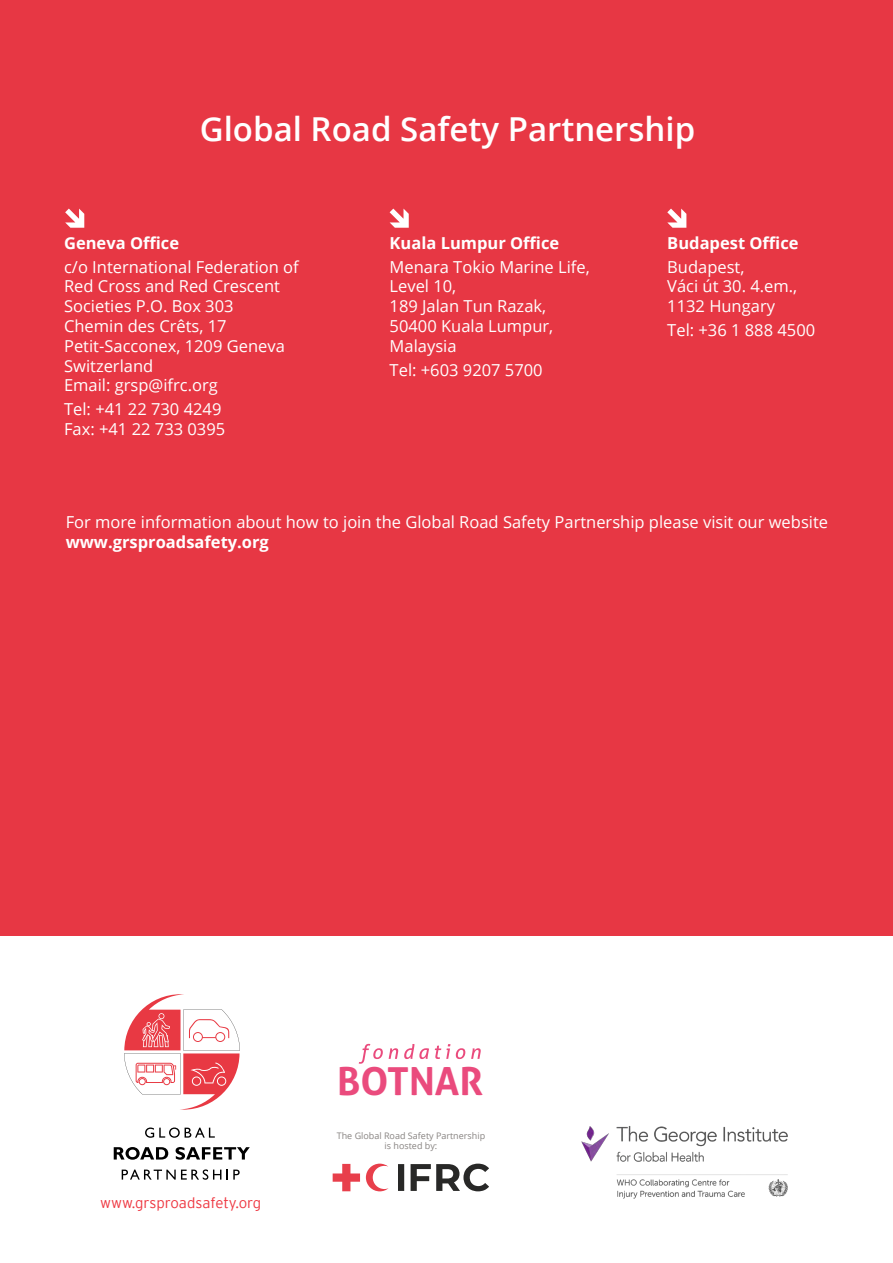
<style>
.page{position:relative;width:893px;height:1263px;background:#fff}
.page>*{position:absolute;margin:0;border:0;box-sizing:border-box;transform-origin:0 0}
.t1{font:700 38.7px "Aller";color:#ea4b7d}
.t2{font:600 33px "Open Sans";color:#fff}
.t3{font:16.5px/19.8px "Open Sans";color:#fff}
.t4{font:700 16.5px "Open Sans";color:#fff}
.t5{font:300 15px "Interstate";color:#ee3741}
.t6{font:9px/10.5px "Open Sans";color:#878381;text-align:center}
</style>
<div class="page">
<div style="left:0;top:0;width:893px;height:935px;background:#e73744"></div>
<svg style="left:65px;top:209px;width:19px;height:19px"></svg>
<svg style="left:390px;top:209px;width:19px;height:19px"></svg>
<svg style="left:667px;top:209px;width:19px;height:19px"></svg>
<svg style="left:359px;top:1044px;width:24px;height:20px"></svg>
<svg style="left:389px;top:1048px;width:9px;height:11px"></svg>
<svg style="left:404px;top:1044px;width:25px;height:15px"></svg>
<svg style="left:435px;top:1044px;width:15px;height:15px"></svg>
<svg style="left:456px;top:1048px;width:9px;height:11px"></svg>
<svg style="left:471px;top:1048px;width:10px;height:11px"></svg>
<svg style="left:114px;top:1147px;width:54px;height:13px"></svg>
<svg style="left:176px;top:1147px;width:74px;height:13px"></svg>
<svg style="left:145px;top:1127px;width:70px;height:11px"></svg>
<svg style="left:122px;top:1169px;width:99px;height:11px"></svg>
<svg style="left:227px;top:1169px;width:13px;height:10px"></svg>
<svg style="left:124px;top:994px;width:116px;height:116px"></svg>
<svg style="left:333px;top:1164px;width:27px;height:27px"></svg>
<svg style="left:366px;top:1163px;width:23px;height:28px"></svg>
<svg style="left:398px;top:1163px;width:91px;height:28px"></svg>
<img style="left:581px;top:1126px;width:207px;height:73px">
<h2 class="t2" style="left:200px;top:107px;width:497px">Global Road Safety Partnership</h2>
<p class="t4" style="left:64px;top:231px;width:117px">Geneva Office</p>
<p class="t3" style="left:64px;top:256px;width:236px">c/o International Federation of<br>Red Cross and Red Crescent<br>Societies P.O. Box 303<br>Chemin des Crêts, 17<br>Petit-Sacconex, 1209 Geneva<br>Switzerland<br>Email: grsp@ifrc.org</p>
<p class="t3" style="left:64px;top:399px;width:163px">Tel: +41 22 730 4249<br>Fax: +41 22 733 0395</p>
<p class="t4" style="left:390px;top:231px;width:171px">Kuala Lumpur Office</p>
<p class="t3" style="left:390px;top:256px;width:202px">Menara Tokio Marine Life,<br>Level 10,<br>189 Jalan Tun Razak,<br>50400 Kuala Lumpur,<br>Malaysia</p>
<p class="t3" style="left:390px;top:359px;width:155px">Tel: +603 9207 5700</p>
<p class="t4" style="left:667px;top:231px;width:133px">Budapest Office</p>
<p class="t3" style="left:667px;top:256px;width:131px">Budapest,<br>Váci út 30. 4.em.,<br>1132 Hungary</p>
<p class="t3" style="left:667px;top:320px;width:149px">Tel: +36 1 888 4500</p>
<p class="t3" style="left:66px;top:512px;width:764px">For more information about how to join the Global Road Safety Partnership please visit our website</p>
<p class="t4" style="left:66px;top:530px;width:205px">www.grsproadsafety.org</p>
<h1 class="t1" style="left:337px;top:1057px;width:147px">BOTNAR</h1>
<p class="t5" style="left:100px;top:1194px;width:163px">www.grsproadsafety.org</p>
<p class="t6" style="left:337px;top:1130px;width:150px">The Global Road Safety Partnership is hosted by:</p>
</div>
